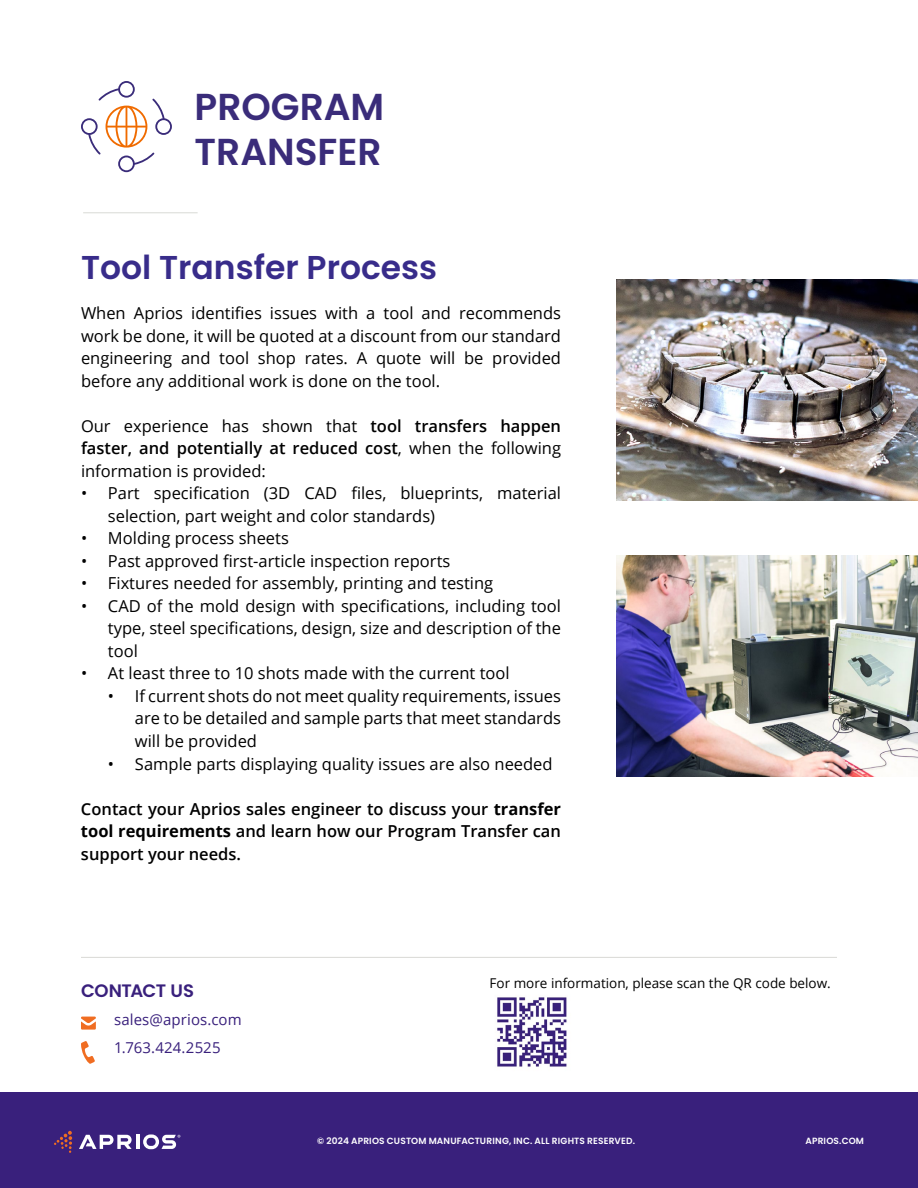
<style>
.page{position:relative;width:918px;height:1188px;background:#fff}
.page>*{position:absolute;margin:0;border:0;box-sizing:border-box;transform-origin:0 0}
.t1{font:600 37.5px/45px "Poppins";color:#3a2c7a}
.t2{font:600 33px "Poppins";color:#382c8a}
.t3{font:600 18px "Poppins";letter-spacing:-.015em;color:#39207c}
.t4{font:16.5px/22.5px "Open Sans";color:#000;text-align:justify}
.t5{font:16.5px/22.5px "Open Sans";color:#000101;text-align:justify}
.t6{font:600 16.5px/22.5px "Open Sans";color:#000101;text-align:justify}
.t7{font:15px/27.2px "Open Sans";letter-spacing:.005em;color:#39207c}
.t8{font:13.5px "Open Sans";color:#000}
.t9{font:600 9px "Poppins";letter-spacing:.02em;color:#fff}
.s1{font-weight:600}
.s2{font-weight:700}
</style>
<div class="page">
<div style="left:0;top:1092px;width:918px;height:96px;background:#39207c"></div>
<hr style="left:81px;top:957px;width:756px;height:1px;background:#d9d9d6">
<svg style="left:81px;top:1041px;width:14px;height:23px"></svg>
<svg style="left:81px;top:1017px;width:15px;height:13px"></svg>
<hr style="left:83px;top:212px;width:115px;height:1px;background:#d9dad5">
<img style="left:616px;top:280px;width:302px;height:221px">
<img style="left:616px;top:555px;width:302px;height:221px">
<hr style="left:136px;top:1135px;width:3px;height:14px;background:#fff">
<svg style="left:79px;top:1135px;width:53px;height:14px"></svg>
<svg style="left:54px;top:1131px;width:18px;height:22px"></svg>
<svg style="left:143px;top:1134px;width:37px;height:15px"></svg>
<svg style="left:81px;top:81px;width:91px;height:91px"></svg>
<img style="left:497px;top:997px;width:70px;height:70px">
<h1 class="t1" style="left:195px;top:85px;width:191px">PROGRAM<br>TRANSFER</h1>
<h2 class="t2" style="left:81px;top:249px;width:358px">Tool Transfer Process</h2>
<p class="t5" style="left:81px;top:302px;width:482px">When Aprios identifies issues with a tool and recommends work be done, it will be quoted at a discount from our standard engineering and tool shop rates. A quote will be provided before any additional work is done on the tool.</p>
<p class="t4" style="left:81px;top:414px;width:482px">Our experience has shown that <span class="s1">tool transfers happen faster, and potentially at reduced cost</span>, when the following information is provided:</p>
<p class="t4" style="left:108px;top:482px;width:455px;text-indent:-27px">• Part specification (3D CAD files, blueprints, material selection, part weight and color standards)</p>
<p class="t4" style="left:81px;top:527px;width:209px">• Molding process sheets</p>
<p class="t4" style="left:81px;top:549px;width:371px">• Past approved first-article inspection reports</p>
<p class="t4" style="left:81px;top:572px;width:414px">• Fixtures needed for assembly, printing and testing</p>
<p class="t4" style="left:108px;top:594px;width:455px;text-indent:-27px">• CAD of the mold design with specifications, including tool type, steel specifications, design, size and description of the tool</p>
<p class="t4" style="left:81px;top:662px;width:430px">• At least three to 10 shots made with the current tool</p>
<p class="t5" style="left:135px;top:684px;width:428px;text-indent:-27px">• If current shots do not meet quality requirements, issues are to be detailed and sample parts that meet standards will be provided</p>
<p class="t5" style="left:108px;top:752px;width:446px">• Sample parts displaying quality issues are also needed</p>
<p class="t6" style="left:81px;top:797px;width:482px">Contact your Aprios sales engineer to discuss your <span class="s2">transfer tool requirements</span> and learn how our Program Transfer can support your needs.</p>
<p class="t3" style="left:81px;top:980px;width:115px">CONTACT US</p>
<p class="t7" style="left:114px;top:1006px;width:129px">sales@aprios.com<br>1.763.424.2525</p>
<p class="t8" style="left:490px;top:974px;width:343px">For more information, please scan the QR code below.</p>
<p class="t9" style="left:317px;top:1136px;width:319px">© 2024 APRIOS CUSTOM MANUFACTURING, INC. ALL RIGHTS RESERVED.</p>
<p class="t9" style="left:806px;top:1136px;width:60px">APRIOS.COM</p>
</div>
